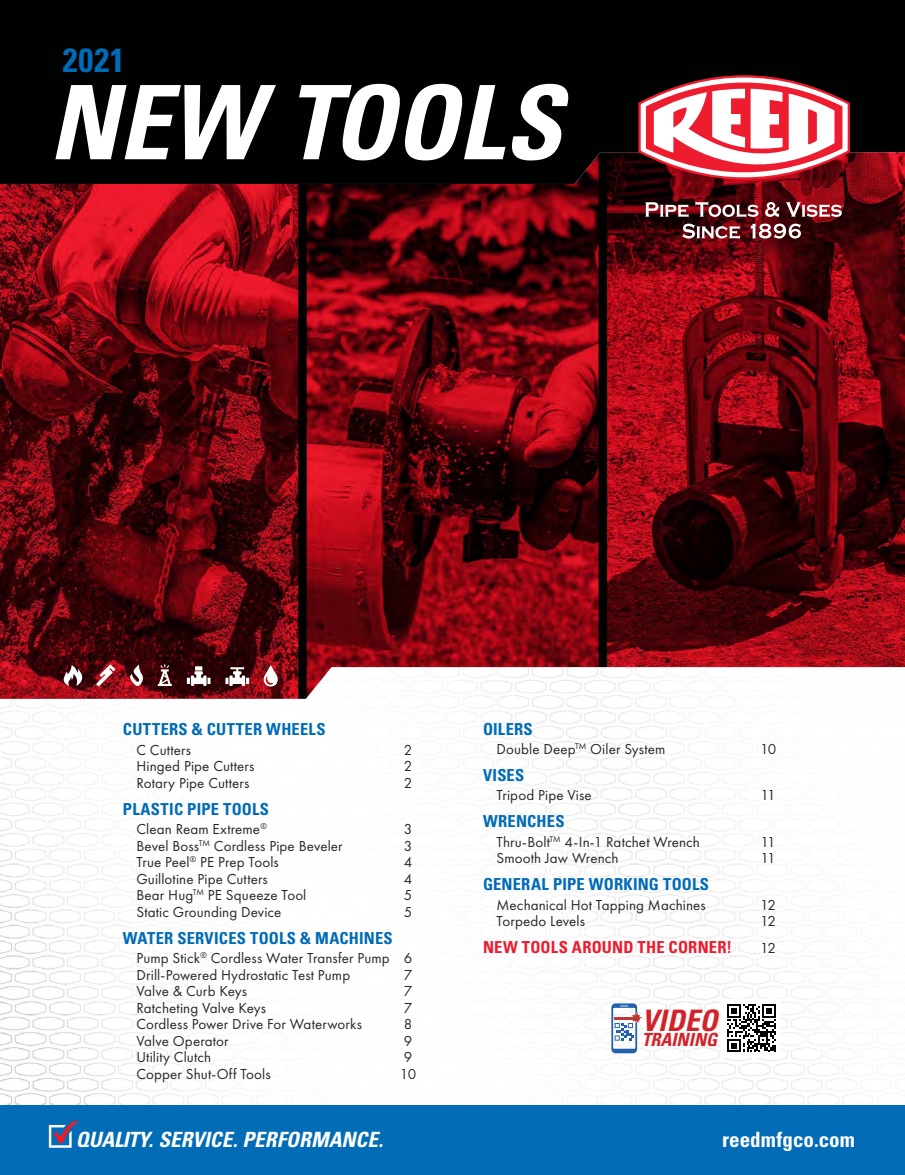
<style>
.page{position:relative;width:905px;height:1175px;background:#fff}
.page>*{position:absolute;margin:0;border:0;box-sizing:border-box;transform-origin:0 0}
.t1{font:italic 700 condensed 102.75px "Univers LT Std";color:#fff}
.t2{font:700 condensed 33.45px "Univers LT Std";color:#006bb6}
.t3{font:italic 700 condensed 29.55px "Univers LT Std";color:#d2232a}
.t4{font:italic 700 condensed 21px "Univers LT Std";color:#fff}
.t5{font:700 condensed 21px "Univers LT Std";color:#fff}
.t6{font:italic 700 condensed 18px "Univers LT Std";letter-spacing:.005em;color:#d2232a}
.t7{font:700 condensed 16.5px "Univers LT Std";letter-spacing:.015em;color:#006bb6}
.t8{font:700 condensed 16.5px "Univers LT Std";letter-spacing:.01em;color:#ed1b2e}
.t9{font:15px/16.5px "Futura PT";letter-spacing:.005em;color:#292829}
</style>
<div class="page">
<img style="left:0;top:699px;width:882px;height:406px">
<div style="left:0;top:1105px;width:904px;height:69px;background:#036cb6"></div>
<div style="left:0;top:0;width:904px;height:210px;background:#000101"></div>
<img style="left:0;top:152px;width:904px;height:547px">
<svg style="left:636px;top:75px;width:215px;height:106px;background:#cd7d84"></svg>
<svg style="left:682px;top:224px;width:58px;height:15px"></svg>
<svg style="left:750px;top:224px;width:51px;height:14px"></svg>
<svg style="left:645px;top:202px;width:43px;height:15px"></svg>
<svg style="left:695px;top:201px;width:63px;height:16px"></svg>
<svg style="left:765px;top:202px;width:14px;height:15px"></svg>
<svg style="left:785px;top:202px;width:56px;height:15px"></svg>
<svg style="left:64px;top:665px;width:21px;height:21px"></svg>
<svg style="left:187px;top:666px;width:23px;height:20px"></svg>
<svg style="left:225px;top:667px;width:24px;height:19px"></svg>
<svg style="left:129px;top:664px;width:15px;height:22px"></svg>
<svg style="left:158px;top:664px;width:14px;height:22px"></svg>
<svg style="left:262px;top:665px;width:17px;height:21px"></svg>
<svg style="left:96px;top:664px;width:19px;height:22px"></svg>
<svg style="left:49px;top:1121px;width:30px;height:26px"></svg>
<div style="left:721px;top:999px;width:60px;height:58px;background:#fff"></div>
<svg style="left:727px;top:1004px;width:48px;height:48px"></svg>
<svg style="left:611px;top:1003px;width:31px;height:50px"></svg>
<h2 class="t2" style="left:63px;top:40px;width:63px">2021</h2>
<h1 class="t1" style="left:49px;top:60px;width:514px">NEW TOOLS</h1>
<p class="t7" style="left:123px;top:719px;width:204px">CUTTERS &amp; CUTTER WHEELS</p>
<p class="t9" style="left:136px;top:741px;width:56px">C Cutters</p>
<p class="t9" style="left:404px;top:741px;width:10px">2</p>
<p class="t9" style="left:136px;top:758px;width:119px">Hinged Pipe Cutters</p>
<p class="t9" style="left:404px;top:758px;width:10px">2</p>
<p class="t9" style="left:136px;top:774px;width:114px">Rotary Pipe Cutters</p>
<p class="t9" style="left:404px;top:774px;width:10px">2</p>
<p class="t7" style="left:123px;top:798px;width:148px">PLASTIC PIPE TOOLS</p>
<p class="t9" style="left:136px;top:821px;width:132px">Clean Ream Extreme<sup>®</sup></p>
<p class="t9" style="left:404px;top:821px;width:10px">3</p>
<p class="t9" style="left:136px;top:837px;width:208px">Bevel Boss<sup>TM</sup> Cordless Pipe Beveler</p>
<p class="t9" style="left:404px;top:837px;width:10px">3</p>
<p class="t9" style="left:136px;top:854px;width:144px">True Peel<sup>®</sup> PE Prep Tools</p>
<p class="t9" style="left:404px;top:854px;width:10px">4</p>
<p class="t9" style="left:136px;top:870px;width:133px">Guillotine Pipe Cutters</p>
<p class="t9" style="left:404px;top:870px;width:10px">4</p>
<p class="t9" style="left:136px;top:887px;width:171px">Bear Hug<sup>TM</sup> PE Squeeze Tool</p>
<p class="t9" style="left:404px;top:887px;width:10px">5</p>
<p class="t9" style="left:136px;top:903px;width:147px">Static Grounding Device</p>
<p class="t9" style="left:404px;top:903px;width:10px">5</p>
<p class="t7" style="left:123px;top:927px;width:271px">WATER SERVICES TOOLS &amp; MACHINES</p>
<p class="t9" style="left:136px;top:949px;width:277px">Pump Stick<sup>®</sup> Cordless Water Transfer Pump 6<br>Drill-Powered Hydrostatic Test Pump</p>
<p class="t9" style="left:404px;top:966px;width:10px">7</p>
<p class="t9" style="left:136px;top:982px;width:112px">Valve &amp; Curb Keys</p>
<p class="t9" style="left:404px;top:982px;width:10px">7</p>
<p class="t9" style="left:136px;top:999px;width:131px">Ratcheting Valve Keys</p>
<p class="t9" style="left:404px;top:999px;width:10px">7</p>
<p class="t9" style="left:136px;top:1015px;width:227px">Cordless Power Drive For Waterworks</p>
<p class="t9" style="left:404px;top:1015px;width:10px">8</p>
<p class="t9" style="left:136px;top:1032px;width:94px">Valve Operator</p>
<p class="t9" style="left:404px;top:1032px;width:10px">9</p>
<p class="t9" style="left:136px;top:1048px;width:76px">Utility Clutch</p>
<p class="t9" style="left:404px;top:1048px;width:10px">9</p>
<p class="t9" style="left:136px;top:1065px;width:136px">Copper Shut-Off Tools</p>
<p class="t9" style="left:400px;top:1065px;width:18px">10</p>
<h3 class="t4" style="left:76px;top:1126px;width:309px">QUALITY. SERVICE. PERFORMANCE.</h3>
<p class="t7" style="left:483px;top:718px;width:51px">OILERS</p>
<p class="t9" style="left:496px;top:741px;width:170px">Double Deep<sup>TM</sup> Oiler System</p>
<p class="t9" style="left:760px;top:741px;width:18px">10</p>
<p class="t7" style="left:483px;top:765px;width:43px">VISES</p>
<p class="t9" style="left:496px;top:787px;width:97px">Tripod Pipe Vise</p>
<p class="t9" style="left:760px;top:787px;width:17px">11</p>
<p class="t7" style="left:483px;top:811px;width:83px">WRENCHES</p>
<p class="t9" style="left:496px;top:833px;width:205px">Thru-Bolt<sup>TM</sup> 4-In-1 Ratchet Wrench</p>
<p class="t9" style="left:760px;top:833px;width:17px">11</p>
<p class="t9" style="left:496px;top:850px;width:124px">Smooth Jaw Wrench</p>
<p class="t9" style="left:760px;top:850px;width:17px">11</p>
<p class="t7" style="left:483px;top:874px;width:227px">GENERAL PIPE WORKING TOOLS</p>
<p class="t9" style="left:496px;top:896px;width:211px">Mechanical Hot Tapping Machines</p>
<p class="t9" style="left:760px;top:896px;width:17px">12</p>
<p class="t9" style="left:496px;top:912px;width:90px">Torpedo Levels</p>
<p class="t9" style="left:760px;top:912px;width:17px">12</p>
<p class="t8" style="left:483px;top:936px;width:250px">NEW TOOLS AROUND THE CORNER!</p>
<p class="t9" style="left:760px;top:939px;width:17px">12</p>
<h3 class="t3" style="left:642px;top:1002px;width:77px">VIDEO</h3>
<p class="t6" style="left:642px;top:1028px;width:77px">TRAINING</p>
<h3 class="t5" style="left:722px;top:1126px;width:134px">reedmfgco.com</h3>
</div>
